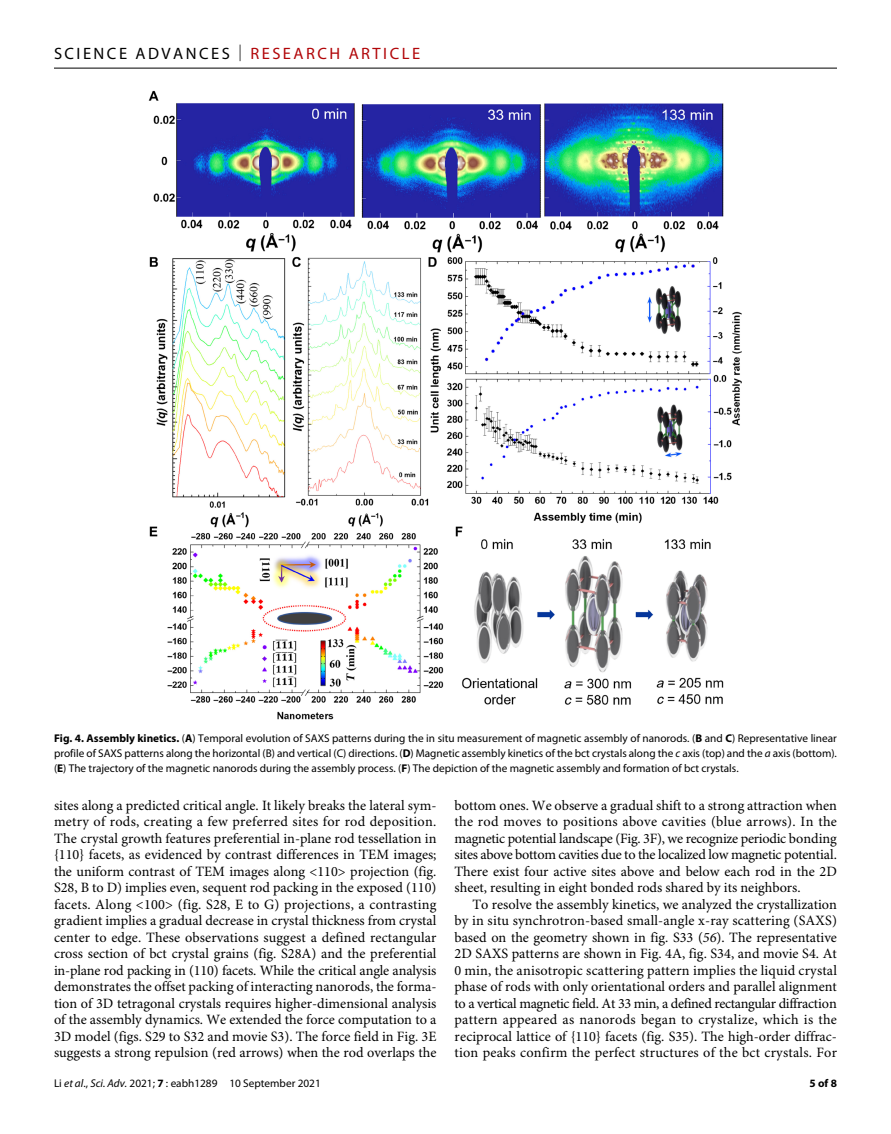
<style>
.page{position:relative;width:891px;height:1134px;background:#fff}
.page>*{position:absolute;margin:0;border:0;box-sizing:border-box;transform-origin:0 0}
.t1{font:16.5px "Myriad Pro";letter-spacing:.15em;color:#000}
.t2{font:14.25px/16.5px "Minion Pro";color:#000;text-align:justify}
.t3{font:11.25px/15px "Myriad Pro";color:#000;text-align:justify}
.t4{font:700 11.25px "Myriad Pro";color:#000}
.s1{font-weight:300}
.s2{color:#b10508}
.s3{font-weight:700}
.s4{font-style:italic}
</style>
<div class="page">
<hr style="left:54px;top:68px;width:783px;height:1px;background:#000">
<img style="left:148px;top:90px;width:594px;height:630px">
<p class="t1" style="left:54px;top:40px;width:368px">SCIENCE ADVANCES <span class="s1">|</span> <span class="s2">RESEARCH ARTICLE</span></p>
<p class="t3" style="left:54px;top:731px;width:784px"><span class="s3">Fig. 4. Assembly kinetics.</span> (<span class="s3">A</span>) Temporal evolution of SAXS patterns during the in situ measurement of magnetic assembly of nanorods. (<span class="s3">B</span> and <span class="s3">C</span>) Representative linear profile of SAXS patterns along the horizontal (B) and vertical (C) directions. (<span class="s3">D</span>) Magnetic assembly kinetics of the bct crystals along the <span class="s4">c</span> axis (top) and the <span class="s4">a</span> axis (bottom). (<span class="s3">E</span>) The trajectory of the magnetic nanorods during the assembly process. (<span class="s3">F</span>) The depiction of the magnetic assembly and formation of bct crystals.</p>
<p class="t2" style="left:54px;top:798px;width:384px">sites along a predicted critical angle. It likely breaks the lateral sym&shy;metry of rods, creating a few preferred sites for rod deposition.<br>The crystal growth features preferential in-plane rod tessellation in {110} facets, as evidenced by contrast differences in TEM images; the uniform contrast of TEM images along &lt;110&gt; projection (fig.<br>S28, B to D) implies even, sequent rod packing in the exposed (110) facets. Along &lt;100&gt; (fig. S28, E to G) projections, a contrasting gradient implies a gradual decrease in crystal thickness from crystal center to edge. These observations suggest a defined rectangular cross section of bct crystal grains (fig. S28A) and the preferential in-plane rod packing in (110) facets. While the critical angle analysis demonstrates the offset packing of interacting nanorods, the forma&shy;tion of 3D tetragonal crystals requires higher-dimensional analysis of the assembly dynamics. We extended the force computation to a 3D model (figs. S29 to S32 and movie S3). The force field in Fig. 3E suggests a strong repulsion (red arrows) when the rod overlaps the</p>
<p class="t2" style="left:454px;top:798px;width:384px">bottom ones. We observe a gradual shift to a strong attraction when the rod moves to positions above cavities (blue arrows). In the magnetic potential landscape (Fig. 3F), we recognize periodic bonding sites above bottom cavities due to the localized low magnetic potential.<br>There exist four active sites above and below each rod in the 2D sheet, resulting in eight bonded rods shared by its neighbors.</p>
<p class="t2" style="left:454px;top:897px;width:384px;text-indent:18px">To resolve the assembly kinetics, we analyzed the crystallization by in situ synchrotron-based small-angle x-ray scattering (SAXS) based on the geometry shown in fig. S33 (<span class="s4">56</span>). The representative 2D SAXS patterns are shown in Fig. 4A, fig. S34, and movie S4. At 0 min, the anisotropic scattering pattern implies the liquid crystal phase of rods with only orientational orders and parallel alignment to a vertical magnetic field. At 33 min, a defined rectangular diffraction pattern appeared as nanorods began to crystalize, which is the reciprocal lattice of {110} facets (fig. S35). The high-order diffrac&shy;tion peaks confirm the perfect structures of the bct crystals. For</p>
<p class="t3" style="left:54px;top:1076px;width:268px">Li <span class="s4">et al</span>., <span class="s4">Sci. Adv.</span> 2021; <span class="s3">7</span> : eabh1289 10 September 2021</p>
<p class="t4" style="left:810px;top:1074px;width:29px">5 of 8</p>
</div>
